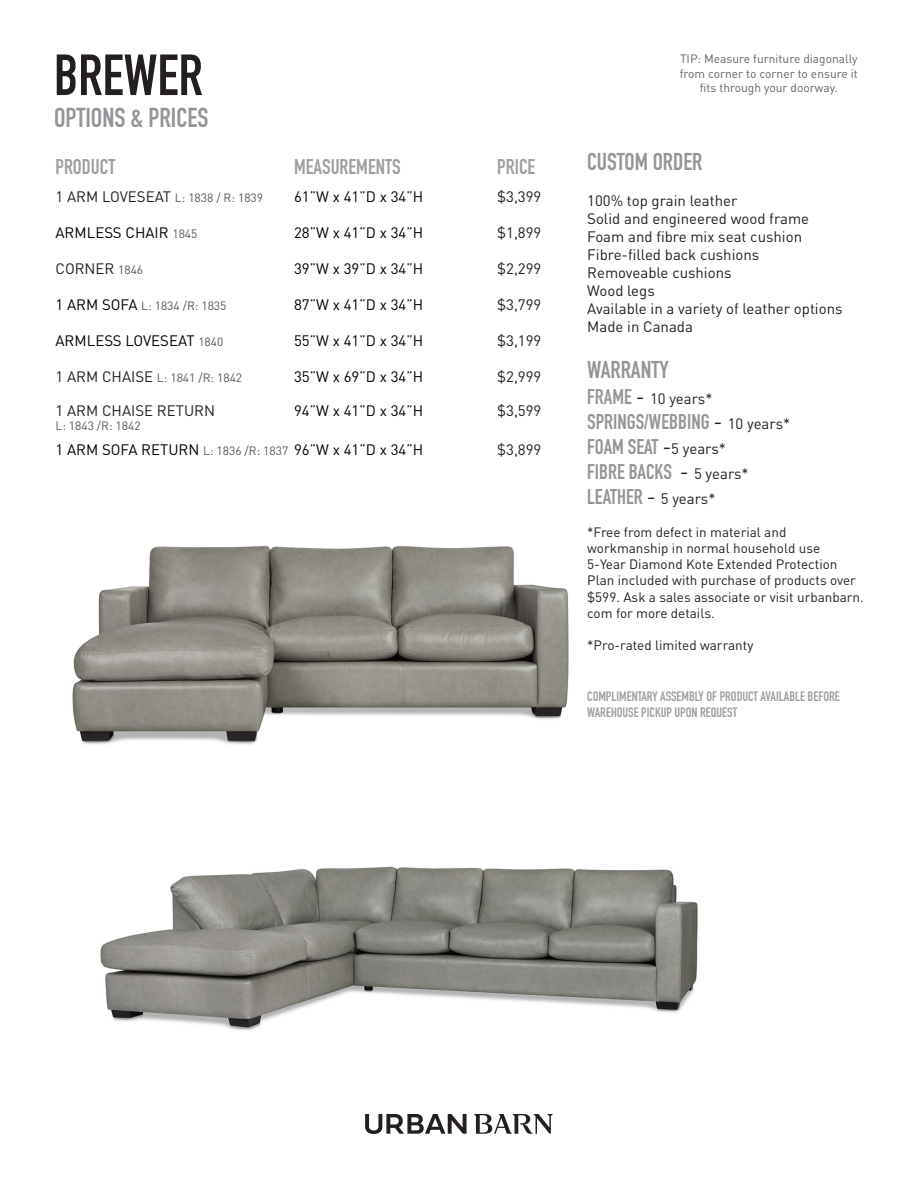
<style>
.page{position:relative;width:918px;height:1188px;background:#fff}
.page>*{position:absolute;margin:0;border:0;box-sizing:border-box;transform-origin:0 0}
.t1{font:57px "DIN Engschrift Std";color:#231f20}
.t2{font:27px "DIN Engschrift Std";color:#939598}
.t3{font:24px "DIN Engschrift Std";color:#939598}
.t4{font:21px "DIN Engschrift Std";color:#939598}
.t5{font:21px "DIN Engschrift Std";color:#9d9fa2}
.t6{font:15px "DINOT";color:#231f20}
.t7{font:15px "DINOT";color:#000}
.t8{font:13.5px/16.2px "DINOT";color:#231f20}
.t9{font:13.5px/16.2px "DIN Engschrift Std";color:#9d9fa2}
.t10{font:12px "DINOT";color:#57585a}
.t11{font:12px/14.4px "DINOT";color:#636366;text-align:center}
.s1{font-size:15px;color:#231f20}
.s2{font-size:12px;color:#57585a}
.s3{font-size:15px;color:#000}
.s4{font-family:"DIN Engschrift Std";font-size:21px;color:#939598}
.s5{font-size:21px}
.s6{font-family:"DINOT";color:#231f20}
.s7{font-family:"DINOT";font-size:15px;color:#231f20}
</style>
<div class="page">
<img style="left:100px;top:866px;width:598px;height:165px">
<img style="left:72px;top:546px;width:497px;height:199px">
<svg style="left:365px;top:1114px;width:102px;height:20px"></svg>
<svg style="left:474px;top:1114px;width:79px;height:20px"></svg>
<p class="t1" style="left:54px;top:42px;width:150px">BREWER</p>
<p class="t2" style="left:54px;top:101px;width:156px">OPTIONS &amp; PRICES</p>
<p class="t5" style="left:56px;top:155px;width:61px">PRODUCT</p>
<p class="t5" style="left:294px;top:155px;width:108px">MEASUREMENTS</p>
<p class="t5" style="left:497px;top:155px;width:40px">PRICE</p>
<p class="t10" style="left:56px;top:189px;width:209px"><span class="s1">1 ARM LOVESEAT</span> L: 1838 / R: 1839</p>
<p class="t7" style="left:294px;top:186px;width:131px">61”W x 41”D x 34”H</p>
<p class="t6" style="left:497px;top:186px;width:46px">$3,399</p>
<p class="t7" style="left:56px;top:222px;width:143px">ARMLESS CHAIR <span class="s2">1845</span></p>
<p class="t7" style="left:294px;top:222px;width:131px">28”W x 41”D x 34”H</p>
<p class="t6" style="left:497px;top:222px;width:46px">$1,899</p>
<p class="t6" style="left:56px;top:258px;width:89px">CORNER <span class="s2">1846</span></p>
<p class="t7" style="left:294px;top:258px;width:131px">39”W x 39”D x 34”H</p>
<p class="t6" style="left:497px;top:258px;width:46px">$2,299</p>
<p class="t10" style="left:56px;top:297px;width:173px"><span class="s3">1 ARM SOFA</span> L: 1834 /R: 1835</p>
<p class="t7" style="left:294px;top:294px;width:131px">87”W x 41”D x 34”H</p>
<p class="t6" style="left:497px;top:294px;width:46px">$3,799</p>
<p class="t7" style="left:56px;top:330px;width:169px">ARMLESS LOVESEAT <span class="s2">1840</span></p>
<p class="t7" style="left:294px;top:330px;width:131px">55”W x 41”D x 34”H</p>
<p class="t6" style="left:497px;top:330px;width:46px">$3,199</p>
<p class="t10" style="left:56px;top:369px;width:188px"><span class="s1">1 ARM CHAISE</span> L: 1841 /R: 1842</p>
<p class="t7" style="left:294px;top:366px;width:131px">35”W x 69”D x 34”H</p>
<p class="t6" style="left:497px;top:366px;width:46px">$2,999</p>
<p class="t6" style="left:56px;top:400px;width:161px">1 ARM CHAISE RETURN</p>
<p class="t10" style="left:56px;top:418px;width:87px">L: 1843 /R: 1842</p>
<p class="t7" style="left:294px;top:400px;width:131px">94”W x 41”D x 34”H</p>
<p class="t6" style="left:497px;top:400px;width:46px">$3,599</p>
<p class="t7" style="left:56px;top:439px;width:369px">1 ARM SOFA RETURN <span class="s2">L: 1836 /R: 1837</span> 96”W x 41”D x 34”H</p>
<p class="t6" style="left:497px;top:439px;width:46px">$3,899</p>
<p class="t11" style="left:680px;top:51px;width:180px">TIP: Measure furniture diagonally from corner to corner to ensure it fits through your doorway.</p>
<p class="t3" style="left:587px;top:147px;width:117px">CUSTOM ORDER</p>
<p class="t6" style="left:587px;top:190px;width:152px">100% top grain leather</p>
<p class="t6" style="left:587px;top:208px;width:223px">Solid and engineered wood frame</p>
<p class="t6" style="left:587px;top:226px;width:216px">Foam and fibre mix seat cushion</p>
<p class="t6" style="left:587px;top:244px;width:174px">Fibre-filled back cushions</p>
<p class="t6" style="left:587px;top:262px;width:146px">Removeable cushions</p>
<p class="t6" style="left:587px;top:280px;width:69px">Wood legs</p>
<p class="t6" style="left:587px;top:298px;width:257px">Available in a variety of leather options</p>
<p class="t6" style="left:587px;top:316px;width:107px">Made in Canada</p>
<p class="t3" style="left:587px;top:356px;width:83px">WARRANTY</p>
<p class="t6" style="left:587px;top:388px;width:127px"><span class="s4">FRAME</span> <span class="s5">-</span> 10 years*</p>
<p class="t4" style="left:587px;top:409px;width:205px">SPRINGS/WEBBING <span class="s6">-</span> <span class="s7">10 years*</span></p>
<p class="t4" style="left:587px;top:434px;width:140px">FOAM SEAT <span class="s6">-</span><span class="s7">5 years*</span></p>
<p class="t4" style="left:587px;top:460px;width:163px">FIBRE BACKS <span class="s6">-</span> <span class="s7">5 years*</span></p>
<p class="t4" style="left:587px;top:485px;width:130px">LEATHER <span class="s6">-</span> <span class="s7">5 years*</span></p>
<p class="t8" style="left:587px;top:523px;width:234px">*Free from defect in material and workmanship in normal household use</p>
<p class="t8" style="left:587px;top:556px;width:278px">5-Year Diamond Kote Extended Protection Plan included with purchase of products over $599. Ask a sales associate or visit urbanbarn. com for more details.</p>
<p class="t8" style="left:587px;top:637px;width:168px">*Pro-rated limited warranty</p>
<p class="t9" style="left:587px;top:688px;width:254px">COMPLIMENTARY ASSEMBLY OF PRODUCT AVAILABLE BEFORE<br>WAREHOUSE PICKUP UPON REQUEST</p>
</div>
